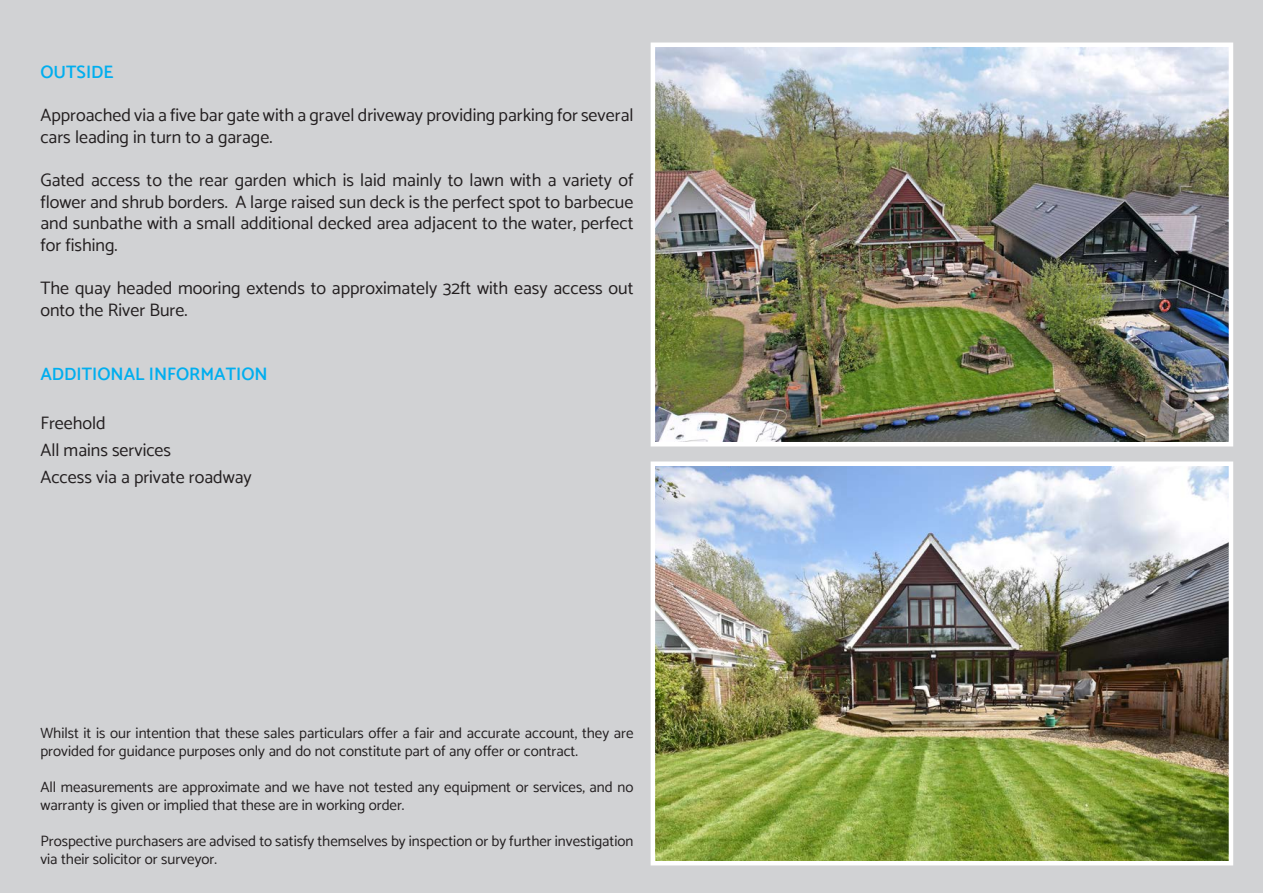
<style>
.page{position:relative;width:1263px;height:893px;background:#d1d2d4}
.page>*{position:absolute;margin:0;border:0;box-sizing:border-box;transform-origin:0 0}
.t1{font:18px/21.6px "Catamaran";color:#231f20}
.Cyan_Brochure_Headin{font:600 18px "Catamaran";color:#00aeef}
.t2{font:15px/18px "Catamaran";color:#231f20}
</style>
<div class="page">
<img style="left:656px;top:466px;width:572px;height:394px">
<div style="left:651px;top:461px;width:582px;height:404px;border:4px solid #fff"></div>
<img style="left:656px;top:48px;width:572px;height:393px">
<div style="left:651px;top:43px;width:582px;height:403px;border:4px solid #fff"></div>
<p class="Cyan_Brochure_Headin" style="left:40px;top:61px;width:75px">OUTSIDE</p>
<p class="t1" style="left:40px;top:104px;width:595px">Approached via a five bar gate with a gravel driveway providing parking for several cars leading in turn to a garage.</p>
<p class="t1" style="left:40px;top:169px;width:595px;text-align:justify">Gated access to the rear garden which is laid mainly to lawn with a variety of flower and shrub borders. A large raised sun deck is the perfect spot to barbecue and sunbathe with a small additional decked area adjacent to the water, perfect for fishing.</p>
<p class="t1" style="left:40px;top:277px;width:595px">The quay headed mooring extends to approximately 32ft with easy access out onto the River Bure.</p>
<p class="Cyan_Brochure_Headin" style="left:40px;top:364px;width:229px">ADDITIONAL INFORMATION</p>
<p class="t1" style="left:40px;top:412px;width:67px">Freehold</p>
<p class="t1" style="left:40px;top:439px;width:132px">All mains services</p>
<p class="t1" style="left:40px;top:466px;width:213px">Access via a private roadway</p>
<p class="t2" style="left:40px;top:723px;width:595px">Whilst it is our intention that these sales particulars offer a fair and accurate account, they are provided for guidance purposes only and do not constitute part of any offer or contract.</p>
<p class="t2" style="left:40px;top:777px;width:594px">All measurements are approximate and we have not tested any equipment or services, and no warranty is given or implied that these are in working order.</p>
<p class="t2" style="left:40px;top:831px;width:595px">Prospective purchasers are advised to satisfy themselves by inspection or by further investigation via their solicitor or surveyor.</p>
</div>
